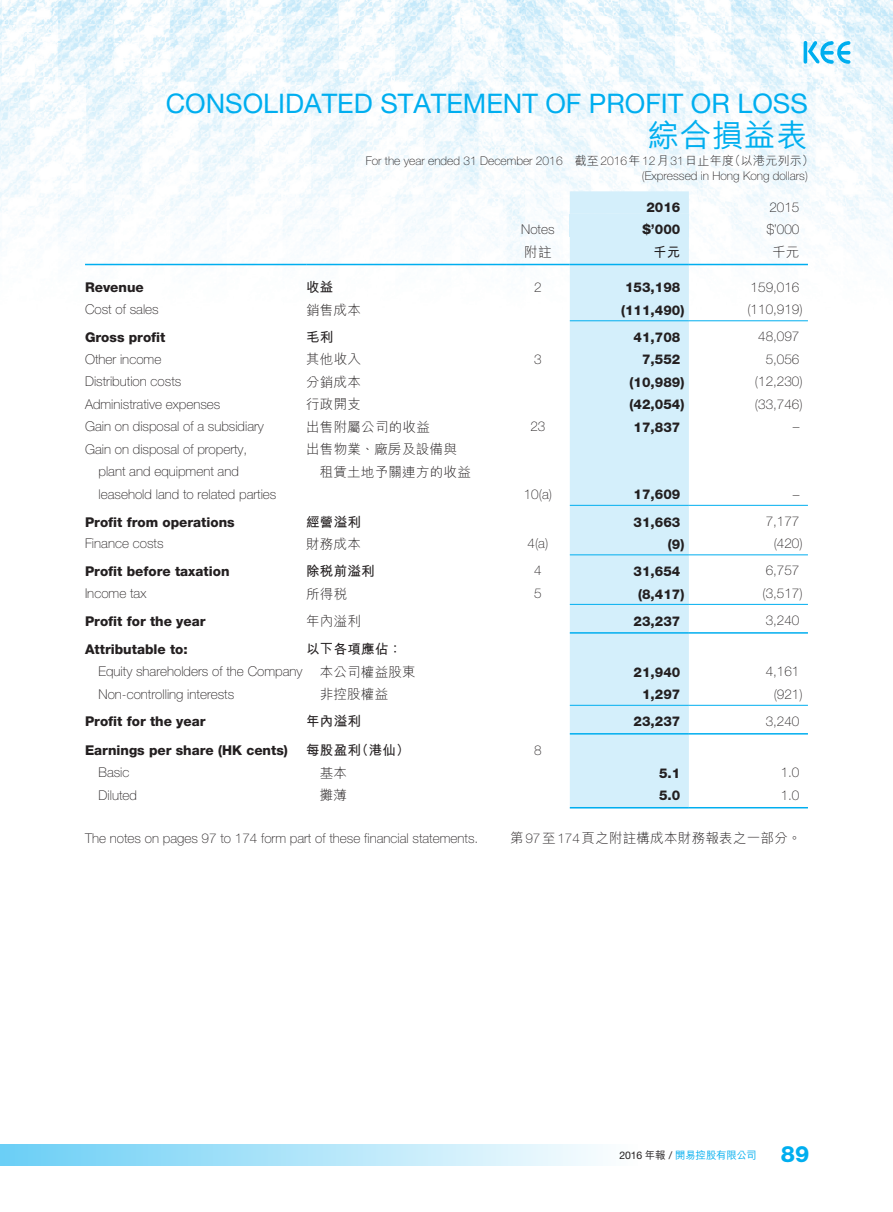
<style>
.page{position:relative;width:893px;height:1212px;background:#fff}
.page>*{position:absolute;margin:0;border:0;box-sizing:border-box;transform-origin:0 0}
.t1{font:500 31.5px "M Hei HK";letter-spacing:.02em;color:#00aeef}
.t2{font:27px "Helvetica Neue LT Std";color:#00aeef}
.t3{font:800 22.5px "Helvetica Neue LT Std";color:#00aeef}
._50_Table_txt{font:100 13.5px "Helvetica Neue LT Std";color:#231f20}
._50_Table_txt-2{font:800 13.5px "Helvetica Neue LT Std";color:#231f20}
._50_Table_txt-3{font:300 13.5px "M Hei HK";letter-spacing:.02em;color:#231f20}
._00_txt_E{font:100 13.5px "Helvetica Neue LT Std";color:#231f20}
._50_Table_txt-4{font:700 13.5px "M Hei HK";letter-spacing:.02em;color:#231f20}
._000_txt_C{font:300 13.5px "M Hei HK";letter-spacing:.02em;color:#231f20}
.t4{font:100 12px "Helvetica Neue LT Std";color:#231f20}
.t5{font:500 10.5px "M Hei HK";letter-spacing:-.025em;color:#00aeef}
.s1{font-family:"M Hei HK";font-weight:300}
.s2{font-family:"Helvetica Neue LT Std";font-weight:100}
.s3{font-family:"Helvetica Neue LT Std";font-weight:400;color:#231f20}
.s4{color:#231f20}
</style>
<div class="page">
<img style="left:0;top:0;width:893px;height:809px">
<div style="left:0;top:1144px;width:638px;height:22px;background:linear-gradient(to right,#6acef6,#fdfefe)"></div>
<svg style="left:808px;top:41px;width:43px;height:23px"></svg>
<svg style="left:803px;top:41px;width:4px;height:23px"></svg>
<div style="left:570px;top:191px;width:119px;height:616px;background:#d4effb"></div>
<div style="left:570px;top:214px;width:119px;height:22px;background:#d4effb"></div>
<hr style="left:85px;top:264px;width:221px;height:1px;background:#00aeef">
<hr style="left:306px;top:264px;width:200px;height:1px;background:#00aeef">
<hr style="left:506px;top:264px;width:64px;height:1px;background:#00aeef">
<hr style="left:570px;top:264px;width:119px;height:1px;background:#00aeef">
<hr style="left:689px;top:264px;width:119px;height:1px;background:#00aeef">
<hr style="left:570px;top:320px;width:119px;height:1px;background:#00aeef">
<hr style="left:689px;top:320px;width:119px;height:1px;background:#00aeef">
<hr style="left:570px;top:505px;width:119px;height:1px;background:#00aeef">
<hr style="left:689px;top:505px;width:119px;height:1px;background:#00aeef">
<hr style="left:570px;top:554px;width:119px;height:1px;background:#00aeef">
<hr style="left:689px;top:554px;width:119px;height:1px;background:#00aeef">
<hr style="left:570px;top:604px;width:119px;height:1px;background:#00aeef">
<hr style="left:689px;top:604px;width:119px;height:1px;background:#00aeef">
<hr style="left:570px;top:632px;width:119px;height:2px;background:#00aeef">
<hr style="left:689px;top:632px;width:119px;height:2px;background:#00aeef">
<hr style="left:570px;top:705px;width:119px;height:1px;background:#00aeef">
<hr style="left:689px;top:705px;width:119px;height:1px;background:#00aeef">
<hr style="left:570px;top:733px;width:119px;height:1px;background:#00aeef">
<hr style="left:689px;top:733px;width:119px;height:1px;background:#00aeef">
<hr style="left:570px;top:807px;width:119px;height:1px;background:#00aeef">
<hr style="left:689px;top:807px;width:119px;height:1px;background:#00aeef">
<p class="t2" style="left:166px;top:87px;width:644px">CONSOLIDATED STATEMENT OF PROFIT OR LOSS</p>
<p class="t1" style="left:648px;top:113px;width:162px">綜合損益表</p>
<p class="t4" style="left:366px;top:154px;width:450px">For the year ended 31 December 2016 <span class="s1">截至</span>2016<span class="s1">年</span>12<span class="s1">月</span>31<span class="s1">日止年度（以港元列示）</span></p>
<p class="t4" style="left:642px;top:169px;width:167px">(Expressed in Hong Kong dollars)</p>
<p class="_50_Table_txt-2" style="left:646px;top:199px;width:36px">2016</p>
<p class="_50_Table_txt" style="left:769px;top:199px;width:32px">2015</p>
<p class="_50_Table_txt" style="left:521px;top:222px;width:35px">Notes</p>
<p class="_50_Table_txt-2" style="left:642px;top:221px;width:40px">$’000</p>
<p class="_50_Table_txt" style="left:767px;top:222px;width:34px">$’000</p>
<p class="_50_Table_txt-3" style="left:524px;top:245px;width:29px">附註</p>
<p class="_50_Table_txt-4" style="left:653px;top:242px;width:29px">千元</p>
<p class="_50_Table_txt-3" style="left:772px;top:245px;width:29px">千元</p>
<p class="_50_Table_txt-2" style="left:85px;top:280px;width:60px">Revenue</p>
<p class="_50_Table_txt-4" style="left:306px;top:278px;width:29px">收益</p>
<p class="_50_Table_txt" style="left:534px;top:279px;width:9px">2</p>
<p class="_50_Table_txt-2" style="left:625px;top:280px;width:57px">153,198</p>
<p class="_50_Table_txt" style="left:751px;top:279px;width:50px">159,016</p>
<p class="_50_Table_txt" style="left:85px;top:302px;width:75px">Cost of sales</p>
<p class="_50_Table_txt-3" style="left:306px;top:303px;width:56px">銷售成本</p>
<p class="_50_Table_txt-2" style="left:621px;top:302px;width:65px">(111,490)</p>
<p class="_50_Table_txt" style="left:747px;top:302px;width:57px">(110,919)</p>
<p class="_50_Table_txt-2" style="left:85px;top:329px;width:82px">Gross profit</p>
<p class="_50_Table_txt-4" style="left:306px;top:327px;width:29px">毛利</p>
<p class="_50_Table_txt-2" style="left:634px;top:329px;width:48px">41,708</p>
<p class="_50_Table_txt" style="left:758px;top:329px;width:43px">48,097</p>
<p class="_50_Table_txt" style="left:85px;top:351px;width:78px">Other income</p>
<p class="_50_Table_txt-3" style="left:306px;top:353px;width:56px">其他收入</p>
<p class="_50_Table_txt" style="left:534px;top:351px;width:9px">3</p>
<p class="_50_Table_txt-2" style="left:642px;top:352px;width:40px">7,552</p>
<p class="_50_Table_txt" style="left:766px;top:351px;width:35px">5,056</p>
<p class="_50_Table_txt" style="left:85px;top:374px;width:98px">Distribution costs</p>
<p class="_50_Table_txt-3" style="left:306px;top:375px;width:56px">分銷成本</p>
<p class="_50_Table_txt-2" style="left:630px;top:374px;width:56px">(10,989)</p>
<p class="_50_Table_txt" style="left:755px;top:374px;width:49px">(12,230)</p>
<p class="_50_Table_txt" style="left:85px;top:396px;width:137px">Administrative expenses</p>
<p class="_50_Table_txt-3" style="left:306px;top:398px;width:56px">行政開支</p>
<p class="_50_Table_txt-2" style="left:630px;top:397px;width:56px">(42,054)</p>
<p class="_50_Table_txt" style="left:755px;top:396px;width:49px">(33,746)</p>
<p class="_50_Table_txt" style="left:85px;top:419px;width:180px">Gain on disposal of a subsidiary</p>
<p class="_50_Table_txt-3" style="left:306px;top:420px;width:125px">出售附屬公司的收益</p>
<p class="_50_Table_txt" style="left:530px;top:419px;width:17px">23</p>
<p class="_50_Table_txt-2" style="left:634px;top:419px;width:48px">17,837</p>
<p class="_50_Table_txt" style="left:793px;top:419px;width:8px">–</p>
<p class="_50_Table_txt" style="left:85px;top:441px;width:164px">Gain on disposal of property,</p>
<p class="_50_Table_txt" style="left:99px;top:464px;width:142px">plant and equipment and</p>
<p class="_50_Table_txt" style="left:99px;top:486px;width:179px">leasehold land to related parties</p>
<p class="_50_Table_txt-3" style="left:306px;top:443px;width:152px">出售物業、廠房及設備與</p>
<p class="_50_Table_txt-3" style="left:320px;top:465px;width:153px">租賃土地予關連方的收益</p>
<p class="_50_Table_txt" style="left:524px;top:486px;width:30px">10(a)</p>
<p class="_50_Table_txt-2" style="left:634px;top:487px;width:48px">17,609</p>
<p class="_50_Table_txt" style="left:793px;top:486px;width:8px">–</p>
<p class="_50_Table_txt-2" style="left:85px;top:514px;width:151px">Profit from operations</p>
<p class="_50_Table_txt-4" style="left:306px;top:512px;width:56px">經營溢利</p>
<p class="_50_Table_txt-2" style="left:634px;top:514px;width:48px">31,663</p>
<p class="_50_Table_txt" style="left:766px;top:513px;width:35px">7,177</p>
<p class="_50_Table_txt" style="left:85px;top:536px;width:80px">Finance costs</p>
<p class="_50_Table_txt-3" style="left:306px;top:537px;width:56px">財務成本</p>
<p class="_50_Table_txt" style="left:527px;top:536px;width:22px">4(a)</p>
<p class="_50_Table_txt-2" style="left:668px;top:536px;width:18px">(9)</p>
<p class="_50_Table_txt" style="left:774px;top:536px;width:31px">(420)</p>
<p class="_50_Table_txt-2" style="left:85px;top:563px;width:146px">Profit before taxation</p>
<p class="_50_Table_txt-4" style="left:306px;top:561px;width:70px">除稅前溢利</p>
<p class="_50_Table_txt" style="left:534px;top:563px;width:9px">4</p>
<p class="_50_Table_txt-2" style="left:634px;top:563px;width:48px">31,654</p>
<p class="_50_Table_txt" style="left:766px;top:563px;width:35px">6,757</p>
<p class="_50_Table_txt" style="left:85px;top:585px;width:63px">Income tax</p>
<p class="_50_Table_txt-3" style="left:306px;top:587px;width:43px">所得稅</p>
<p class="_50_Table_txt" style="left:534px;top:585px;width:9px">5</p>
<p class="_50_Table_txt-2" style="left:638px;top:586px;width:48px">(8,417)</p>
<p class="_50_Table_txt" style="left:762px;top:585px;width:42px">(3,517)</p>
<p class="_50_Table_txt-2" style="left:85px;top:613px;width:122px">Profit for the year</p>
<p class="_50_Table_txt-3" style="left:306px;top:614px;width:56px">年內溢利</p>
<p class="_50_Table_txt-2" style="left:634px;top:613px;width:48px">23,237</p>
<p class="_50_Table_txt" style="left:766px;top:612px;width:35px">3,240</p>
<p class="_50_Table_txt-2" style="left:85px;top:641px;width:104px">Attributable to:</p>
<p class="_50_Table_txt-4" style="left:306px;top:640px;width:97px">以下各項應佔：</p>
<p class="_50_Table_txt" style="left:99px;top:664px;width:205px">Equity shareholders of the Company</p>
<p class="_50_Table_txt-3" style="left:320px;top:665px;width:98px">本公司權益股東</p>
<p class="_50_Table_txt-2" style="left:634px;top:664px;width:48px">21,940</p>
<p class="_50_Table_txt" style="left:766px;top:664px;width:35px">4,161</p>
<p class="_50_Table_txt" style="left:99px;top:686px;width:137px">Non-controlling interests</p>
<p class="_50_Table_txt-3" style="left:320px;top:687px;width:70px">非控股權益</p>
<p class="_50_Table_txt-2" style="left:642px;top:686px;width:40px">1,297</p>
<p class="_50_Table_txt" style="left:774px;top:686px;width:31px">(921)</p>
<p class="_50_Table_txt-2" style="left:85px;top:714px;width:122px">Profit for the year</p>
<p class="_50_Table_txt-4" style="left:306px;top:712px;width:56px">年內溢利</p>
<p class="_50_Table_txt-2" style="left:634px;top:714px;width:48px">23,237</p>
<p class="_50_Table_txt" style="left:766px;top:713px;width:35px">3,240</p>
<p class="_50_Table_txt-2" style="left:85px;top:742px;width:204px">Earnings per share (HK cents)</p>
<p class="_50_Table_txt-4" style="left:306px;top:740px;width:105px">每股盈利（港仙）</p>
<p class="_50_Table_txt" style="left:534px;top:742px;width:9px">8</p>
<p class="_50_Table_txt" style="left:99px;top:765px;width:33px">Basic</p>
<p class="_50_Table_txt-3" style="left:320px;top:766px;width:29px">基本</p>
<p class="_50_Table_txt-2" style="left:659px;top:765px;width:23px">5.1</p>
<p class="_50_Table_txt" style="left:781px;top:765px;width:20px">1.0</p>
<p class="_50_Table_txt" style="left:99px;top:787px;width:40px">Diluted</p>
<p class="_50_Table_txt-3" style="left:320px;top:788px;width:29px">攤薄</p>
<p class="_50_Table_txt-2" style="left:659px;top:787px;width:23px">5.0</p>
<p class="_50_Table_txt" style="left:781px;top:787px;width:20px">1.0</p>
<p class="_00_txt_E" style="left:85px;top:830px;width:395px">The notes on pages 97 to 174 form part of these financial statements.</p>
<p class="_000_txt_C" style="left:510px;top:831px;width:293px">第<span class="s2">97</span>至<span class="s2">174</span>頁之附註構成本財務報表之一部分。</p>
<p class="t5" style="left:619px;top:1147px;width:139px"><span class="s3">2016</span> <span class="s4">年報</span> <span class="s3">/</span> 開易控股有限公司</p>
<p class="t3" style="left:781px;top:1140px;width:30px">89</p>
</div>
